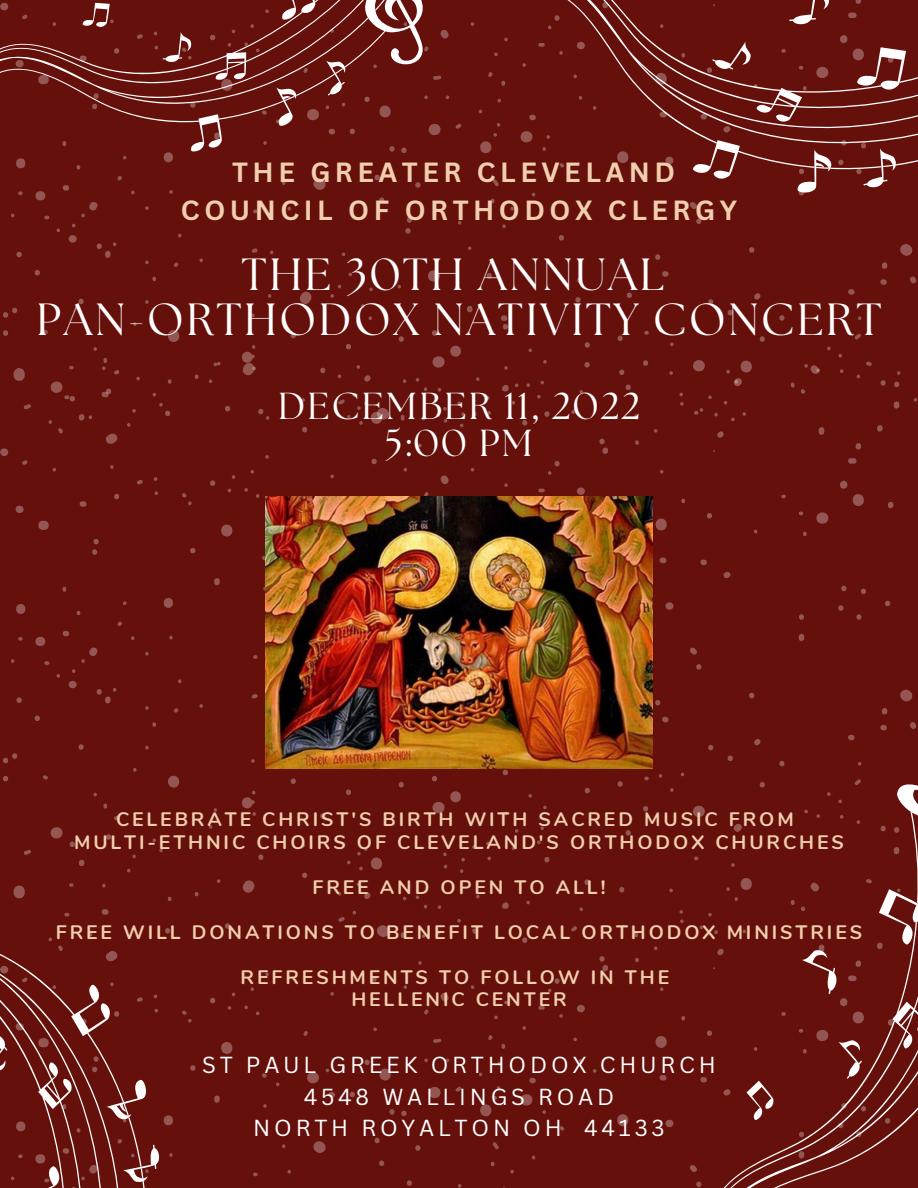
<style>
.page{position:relative;width:918px;height:1188px;background:#fff}
.page>*{position:absolute;margin:0;border:0;box-sizing:border-box;transform-origin:0 0}
.t1{font:45px/45px "The Seasons";letter-spacing:.06em;color:#fff;text-align:center}
.t2{font:37.5px/37.2px "The Seasons";letter-spacing:.06em;color:#fff;text-align:center}
.t3{font:700 27px/38.2px "Canva Sans";letter-spacing:.17em;color:#f1cfae;text-align:center}
.t4{font:22.5px/31.8px "Canva Sans";letter-spacing:.165em;color:#fff;text-align:center}
.t5{font:700 19.5px/22.5px "Nunito";letter-spacing:.15em;color:#f1cfae;text-align:center}
</style>
<div class="page">
<div style="left:0;top:432px;width:917px;height:446px;background:#66100b"></div>
<div style="left:0;top:0;width:917px;height:432px;background:#66100b"></div>
<div style="left:167px;top:878px;width:524px;height:310px;background:#66100b"></div>
<svg style="left:0;top:0;width:443px;height:187px;background:#6f1f1a"></svg>
<svg style="left:507px;top:0;width:411px;height:197px;background:#701f1a"></svg>
<div style="left:691px;top:793px;width:181px;height:395px;background:#66100b"></div>
<div style="left:711px;top:820px;width:207px;height:368px;background:#66100b"></div>
<svg style="left:717px;top:1035px;width:201px;height:153px;background:#701f1b"></svg>
<svg style="left:794px;top:943px;width:54px;height:53px;background:#762925"></svg>
<svg style="left:872px;top:771px;width:46px;height:176px;background:#7a2f2b"></svg>
<svg style="left:0;top:819px;width:167px;height:369px;background:#6f1e19"></svg>
<img style="left:266px;top:497px;width:387px;height:271px">
<h3 class="t3" style="left:181px;top:152px;width:558px">THE GREATER CLEVELAND<br>COUNCIL OF ORTHODOX CLERGY</h3>
<h1 class="t1" style="left:36px;top:255px;width:847px">THE 30TH ANNUAL<br>PAN-ORTHODOX NATIVITY CONCERT</h1>
<h2 class="t2" style="left:278px;top:390px;width:363px">DECEMBER 11, 2022<br>5:00 PM</h2>
<p class="t5" style="left:74px;top:809px;width:771px">CELEBRATE CHRIST'S BIRTH WITH SACRED MUSIC FROM<br>MULTI-ETHNIC CHOIRS OF CLEVELAND'S ORTHODOX CHURCHES</p>
<p class="t5" style="left:312px;top:876px;width:295px">FREE AND OPEN TO ALL!</p>
<p class="t5" style="left:56px;top:921px;width:808px">FREE WILL DONATIONS TO BENEFIT LOCAL ORTHODOX MINISTRIES</p>
<p class="t5" style="left:241px;top:966px;width:430px">REFRESHMENTS TO FOLLOW IN THE<br>HELLENIC CENTER</p>
<p class="t4" style="left:202px;top:1048px;width:515px">ST PAUL GREEK ORTHODOX CHURCH<br>4548 WALLINGS ROAD<br>NORTH ROYALTON OH 44133</p>
</div>
